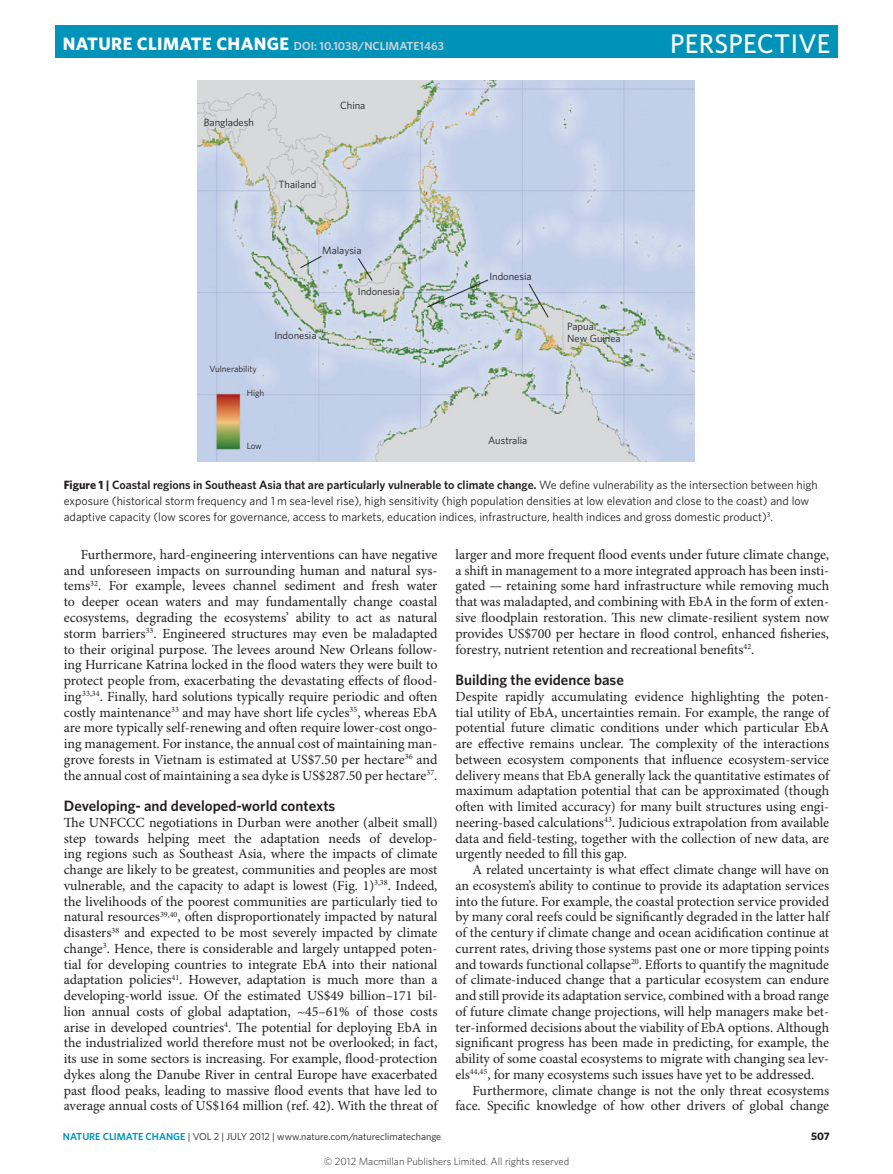
<style>
.page{position:relative;width:893px;height:1174px;background:#fff}
.page>*{position:absolute;margin:0;border:0;box-sizing:border-box;transform-origin:0 0}
.t1{font:500 27px "Whitney";letter-spacing:.01em;color:#fff}
.Head_1{font:600 15px "Whitney";color:#231f20}
.Body_first{font:13.95px/15.8px "Minion Pro";color:#231f20;text-align:justify}
.Body_text{font:13.95px/15.8px "Minion Pro";letter-spacing:-.005em;color:#231f20;text-align:justify}
.Figure_caption{font:12px/15.8px "Whitney";color:#231f20}
.t2{font:600 11.7px "Whitney";color:#d1d2d4}
.t3{font:700 10.8px "Whitney";color:#231f20}
.t4{font:10.5px/12.6px "Whitney";color:#231f20}
.t5{font:300 10.5px "Whitney";color:#231f20}
.t6{font:10.2px "Whitney";color:#231f20}
.t7{font:9px "Whitney";color:#231f20}
.s1{font-weight:700;font-size:18px;color:#fff}
.s2{font-weight:700}
.s3{font-weight:600}
.s4{font-weight:600;color:#0093ba}
</style>
<div class="page">
<img style="left:197px;top:81px;width:498px;height:380px">
<svg style="left:300px;top:256px;width:249px;height:62px"></svg>
<div style="left:55px;top:25px;width:783px;height:33px;background:#0093ba"></div>
<p class="t2" style="left:63px;top:38px;width:383px"><span class="s1">NATURE CLIMATE CHANGE</span> DOI: 10.1038/NCLIMATE1463</p>
<h1 class="t1" style="left:670px;top:25px;width:162px">PERSPECTIVE</h1>
<p class="t4" style="left:204px;top:116px;width:52px">Bangladesh</p>
<p class="t4" style="left:340px;top:98px;width:27px">China</p>
<p class="t4" style="left:279px;top:177px;width:39px">Thailand</p>
<p class="t4" style="left:322px;top:244px;width:41px">Malaysia</p>
<p class="t4" style="left:358px;top:284px;width:44px">Indonesia</p>
<p class="t7" style="left:210px;top:363px;width:49px">Vulnerability</p>
<p class="t7" style="left:247px;top:387px;width:19px">High</p>
<p class="t4" style="left:274px;top:329px;width:44px">Indonesia</p>
<p class="t7" style="left:247px;top:439px;width:17px">Low</p>
<p class="t4" style="left:489px;top:270px;width:44px">Indonesia</p>
<p class="t4" style="left:567px;top:320px;width:55px">Papua<br>New Guinea</p>
<p class="t4" style="left:488px;top:434px;width:41px">Australia</p>
<p class="Figure_caption" style="left:64px;top:477px;width:755px"><span class="s2">Figure 1 |</span> <span class="s3">Coastal regions in Southeast Asia that are particularly vulnerable to climate change.</span> We define vulnerability as the intersection between high exposure (historical storm frequency and 1 m sea-level rise), high sensitivity (high population densities at low elevation and close to the coast) and low adaptive capacity (low scores for governance, access to markets, education indices, infrastructure, health indices and gross domestic product)<sup>3</sup>.</p>
<p class="Body_text" style="left:64px;top:547px;width:375px;text-indent:17px">Furthermore, hard-engineering interventions can have negative and unforeseen impacts on surrounding human and natural sys&shy;tems<sup>32</sup>. For example, levees channel sediment and fresh water to deeper ocean waters and may fundamentally change coastal ecosystems, degrading the ecosystems’ ability to act as natural storm barriers<sup>33</sup>. Engineered structures may even be maladapted to their original purpose. The levees around New Orleans follow&shy;ing Hurricane Katrina locked in the flood waters they were built to protect people from, exacerbating the devastating effects of flood&shy;ing<sup>33,34</sup>. Finally, hard solutions typically require periodic and often costly maintenance<sup>33</sup> and may have short life cycles<sup>35</sup>, whereas EbA are more typically self-renewing and often require lower-cost ongo&shy;ing management. For instance, the annual cost of maintaining man&shy;grove forests in Vietnam is estimated at US$7.50 per hectare<sup>36</sup> and the annual cost of maintaining a sea dyke is US$287.50 per hectare<sup>37</sup>.</p>
<p class="Head_1" style="left:64px;top:796px;width:273px">Developing- and developed-world contexts</p>
<p class="Body_first" style="left:64px;top:815px;width:375px">The UNFCCC negotiations in Durban were another (albeit small) step towards helping meet the adaptation needs of develop&shy;ing regions such as Southeast Asia, where the impacts of climate change are likely to be greatest, communities and peoples are most vulnerable, and the capacity to adapt is lowest (Fig. 1)<sup>3,38</sup>. Indeed, the livelihoods of the poorest communities are particularly tied to natural resources<sup>39,40</sup>, often disproportionately impacted by natural disasters<sup>38</sup> and expected to be most severely impacted by climate change<sup>3</sup>. Hence, there is considerable and largely untapped poten&shy;tial for developing countries to integrate EbA into their national adaptation policies<sup>41</sup>. However, adaptation is much more than a developing-world issue. Of the estimated US$49 billion–171 bil&shy;lion annual costs of global adaptation, ~45–61% of those costs arise in developed countries<sup>4</sup>. The potential for deploying EbA in the industrialized world therefore must not be overlooked; in fact, its use in some sectors is increasing. For example, flood-protection dykes along the Danube River in central Europe have exacerbated past flood peaks, leading to massive flood events that have led to average annual costs of US$164 million (ref. 42). With the threat of</p>
<p class="Body_first" style="left:455px;top:547px;width:375px">larger and more frequent flood events under future climate change, a shift in management to a more integrated approach has been insti&shy;gated — retaining some hard infrastructure while removing much that was maladapted, and combining with EbA in the form of exten&shy;sive floodplain restoration. This new climate-resilient system now provides US$700 per hectare in flood control, enhanced fisheries, forestry, nutrient retention and recreational benefits<sup>42</sup>.</p>
<p class="Head_1" style="left:455px;top:670px;width:170px">Building the evidence base</p>
<p class="Body_first" style="left:455px;top:689px;width:375px">Despite rapidly accumulating evidence highlighting the poten&shy;tial utility of EbA, uncertainties remain. For example, the range of potential future climatic conditions under which particular EbA are effective remains unclear. The complexity of the interactions between ecosystem components that influence ecosystem-service delivery means that EbA generally lack the quantitative estimates of maximum adaptation potential that can be approximated (though often with limited accuracy) for many built structures using engi&shy;neering-based calculations<sup>43</sup>. Judicious extrapolation from available data and field-testing, together with the collection of new data, are urgently needed to fill this gap.</p>
<p class="Body_text" style="left:455px;top:862px;width:375px;text-indent:17px">A related uncertainty is what effect climate change will have on an ecosystem’s ability to continue to provide its adaptation services into the future. For example, the coastal protection service provided by many coral reefs could be significantly degraded in the latter half of the century if climate change and ocean acidification continue at current rates, driving those systems past one or more tipping points and towards functional collapse<sup>20</sup>. Efforts to quantify the magnitude of climate-induced change that a particular ecosystem can endure and still provide its adaptation service, combined with a broad range of future climate change projections, will help managers make bet&shy;ter-informed decisions about the viability of EbA options. Although significant progress has been made in predicting, for example, the ability of some coastal ecosystems to migrate with changing sea lev&shy;els<sup>44,45</sup>, for many ecosystems such issues have yet to be addressed.</p>
<p class="Body_text" style="left:455px;top:1082px;width:375px;text-align:right">Furthermore, climate change is not the only threat ecosystems face. Specific knowledge of how other drivers of global change</p>
<p class="t6" style="left:63px;top:1129px;width:380px"><span class="s4">NATURE CLIMATE CHANGE</span> | VOL 2 | JULY 2012 | www.nature.com/natureclimatechange</p>
<p class="t3" style="left:811px;top:1128px;width:20px">507</p>
<p class="t5" style="left:324px;top:1154px;width:247px">© 2012 Macmillan Publishers Limited. All rights reserved</p>
</div>
